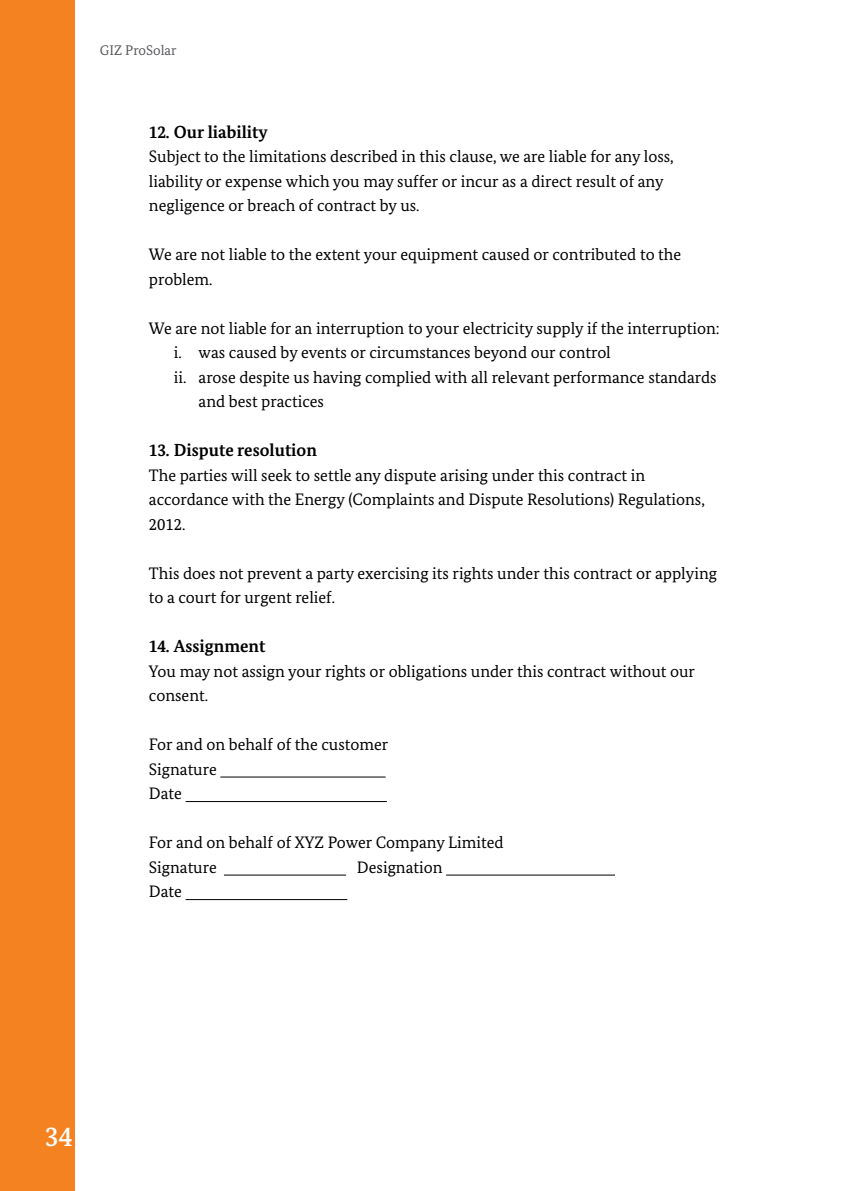
<style>
.page{position:relative;width:844px;height:1191px;background:#fff}
.page>*{position:absolute;margin:0;border:0;box-sizing:border-box;transform-origin:0 0}
.t1{font:500 28px "Bundes Serif";color:#fff}
.t2{font:700 17.5px "Bundes Serif";color:#000}
.t3{font:16.62px/24.5px "Bundes Serif";color:#000}
.t4{font:14px "Bundes Serif";color:#58595b}
</style>
<div class="page">
<div style="left:0;top:0;width:74px;height:1191px;background:#f58220"></div>
<hr style="left:220px;top:776px;width:165px;height:1px;background:#000">
<hr style="left:185px;top:801px;width:202px;height:1px;background:#000">
<hr style="left:224px;top:874px;width:122px;height:1px;background:#000">
<hr style="left:446px;top:874px;width:168px;height:1px;background:#000">
<hr style="left:185px;top:899px;width:162px;height:1px;background:#000">
<p class="t4" style="left:100px;top:42px;width:78px">GIZ ProSolar</p>
<p class="t2" style="left:149px;top:121px;width:120px">12. Our liability</p>
<p class="t3" style="left:149px;top:144px;width:526px">Subject to the limitations described in this clause, we are liable for any loss, liability or expense which you may suffer or incur as a direct result of any negligence or breach of contract by us.</p>
<p class="t3" style="left:149px;top:242px;width:533px">We are not liable to the extent your equipment caused or contributed to the problem.</p>
<p class="t3" style="left:149px;top:315px;width:572px">We are not liable for an interruption to your electricity supply if the interruption:</p>
<p class="t3" style="left:174px;top:340px;width:438px">i. was caused by events or circumstances beyond our control</p>
<p class="t3" style="left:174px;top:364px;width:544px">ii. arose despite us having complied with all relevant performance standards</p>
<p class="t3" style="left:198px;top:389px;width:127px">and best practices</p>
<p class="t2" style="left:149px;top:439px;width:169px">13. Dispute resolution</p>
<p class="t3" style="left:149px;top:462px;width:557px">The parties will seek to settle any dispute arising under this contract in accordance with the Energy (Complaints and Dispute Resolutions) Regulations,<br>2012.</p>
<p class="t3" style="left:149px;top:560px;width:569px">This does not prevent a party exercising its rights under this contract or applying to a court for urgent relief.</p>
<p class="t2" style="left:149px;top:635px;width:118px">14. Assignment</p>
<p class="t3" style="left:149px;top:658px;width:547px">You may not assign your rights or obligations under this contract without our consent.</p>
<p class="t3" style="left:149px;top:732px;width:241px">For and on behalf of the customer<br>Signature<br>Date</p>
<p class="t3" style="left:149px;top:830px;width:356px">For and on behalf of XYZ Power Company Limited<br>Signature</p>
<p class="t3" style="left:357px;top:854px;width:87px">Designation</p>
<p class="t3" style="left:149px;top:879px;width:35px">Date</p>
<h1 class="t1" style="left:45px;top:1119px;width:30px">34</h1>
</div>
